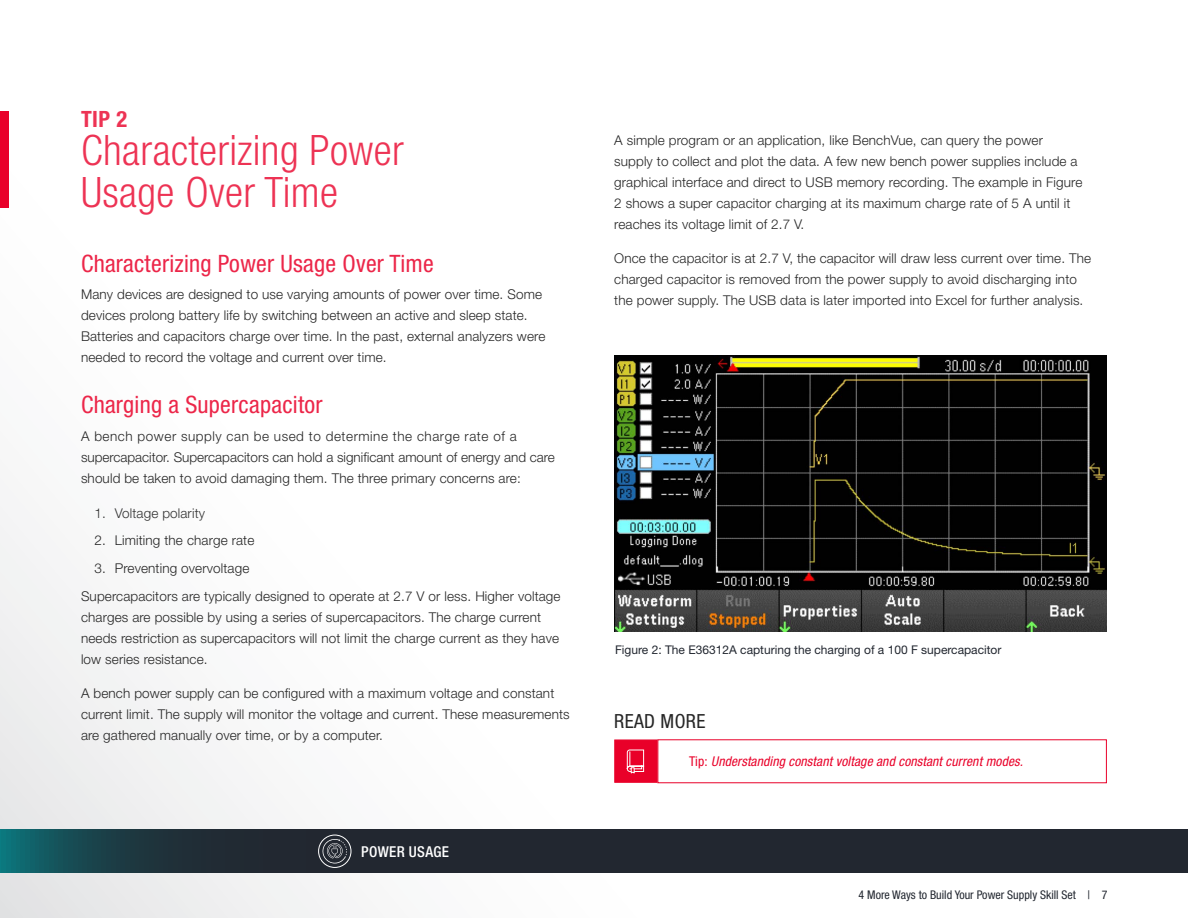
<style>
.page{position:relative;width:1188px;height:918px;background:#fff}
.page>*{position:absolute;margin:0;border:0;box-sizing:border-box;transform-origin:0 0}
.t1{font:300 condensed 42px/42px "Helvetica Neue LT Std";letter-spacing:.01em;color:#ed3354}
.t2{font:condensed 24px "Helvetica Neue LT Std";letter-spacing:.01em;color:#ec2649}
.t3{font:700 condensed 22.5px "Helvetica Neue LT Std";color:#ed3354}
.t4{font:condensed 19.5px "Helvetica Neue LT Std";letter-spacing:.02em;color:#262626}
.t5{font:500 condensed 15px "Helvetica Neue LT Std";letter-spacing:.02em;color:#fff}
.t6{font:300 13.5px/21px "Helvetica Neue LT Std";letter-spacing:.01em;color:#262626}
.t7{font:italic condensed 13.5px "Helvetica Neue LT Std";letter-spacing:.01em;color:#e90029}
.t8{font:300 13.5px "Helvetica Neue LT Std";letter-spacing:.01em;color:#333}
.t9{font:12px "Helvetica Neue LT Std";color:#222730}
.t10{font:condensed 12px "Helvetica Neue LT Std";color:#222730}
.s1{font-style:normal}
</style>
<div class="page">
<div style="left:0;top:111px;width:9px;height:96px;background:#e90029"></div>
<img style="left:614px;top:355px;width:493px;height:277px">
<div style="left:614px;top:739px;width:44px;height:44px;background:#e90029;border:1px solid #e90029"></div>
<svg style="left:626px;top:749px;width:19px;height:25px"></svg>
<svg style="left:0;top:829px;width:1188px;height:44px"></svg>
<div style="left:318px;top:835px;width:33px;height:33px;border:1px solid #fff;border-radius:50%"></div>
<svg style="left:322px;top:838px;width:25px;height:26px"></svg>
<h3 class="t3" style="left:81px;top:106px;width:48px">TIP 2</h3>
<h1 class="t1" style="left:81px;top:129px;width:324px">Characterizing Power<br>Usage Over Time</h1>
<h2 class="t2" style="left:81px;top:249px;width:354px">Characterizing Power Usage Over Time</h2>
<p class="t6" style="left:81px;top:284px;width:466px">Many devices are designed to use varying amounts of power over time. Some devices prolong battery life by switching between an active and sleep state.<br>Batteries and capacitors charge over time. In the past, external analyzers were needed to record the voltage and current over time.</p>
<h2 class="t2" style="left:81px;top:391px;width:243px">Charging a Supercapacitor</h2>
<p class="t6" style="left:81px;top:426px;width:475px">A bench power supply can be used to determine the charge rate of a supercapacitor. Supercapacitors can hold a significant amount of energy and care should be taken to avoid damaging them. The three primary concerns are:</p>
<p class="t8" style="left:94px;top:505px;width:112px">1. Voltage polarity</p>
<p class="t6" style="left:94px;top:530px;width:161px">2. Limiting the charge rate</p>
<p class="t6" style="left:81px;top:554px;width:481px;line-height:27.8px;text-indent:14px">3. Preventing overvoltage<br>Supercapacitors are typically designed to operate at 2.7 V or less. Higher voltage</p>
<p class="t6" style="left:81px;top:606px;width:480px">charges are possible by using a series of supercapacitors. The charge current needs restriction as supercapacitors will not limit the charge current as they have low series resistance.</p>
<p class="t6" style="left:81px;top:683px;width:490px">A bench power supply can be configured with a maximum voltage and constant current limit. The supply will monitor the voltage and current. These measurements are gathered manually over time, or by a computer.</p>
<p class="t5" style="left:361px;top:843px;width:89px">POWER USAGE</p>
<p class="t6" style="left:614px;top:129px;width:470px">A simple program or an application, like BenchVue, can query the power supply to collect and plot the data. A few new bench power supplies include a graphical interface and direct to USB memory recording. The example in Figure 2 shows a super capacitor charging at its maximum charge rate of 5 A until it reaches its voltage limit of 2.7 V.</p>
<p class="t6" style="left:614px;top:248px;width:479px">Once the capacitor is at 2.7 V, the capacitor will draw less current over time. The charged capacitor is removed from the power supply to avoid discharging into the power supply. The USB data is later imported into Excel for further analysis.</p>
<p class="t9" style="left:615px;top:643px;width:388px">Figure 2: The E36312A capturing the charging of a 100 F supercapacitor</p>
<h3 class="t4" style="left:614px;top:709px;width:93px">READ MORE</h3>
<p class="t7" style="left:689px;top:754px;width:336px"><span class="s1">Tip:</span> Understanding constant voltage and constant current modes.</p>
<p class="t10" style="left:859px;top:887px;width:250px">4 More Ways to Build Your Power Supply Skill Set | 7</p>
</div>
